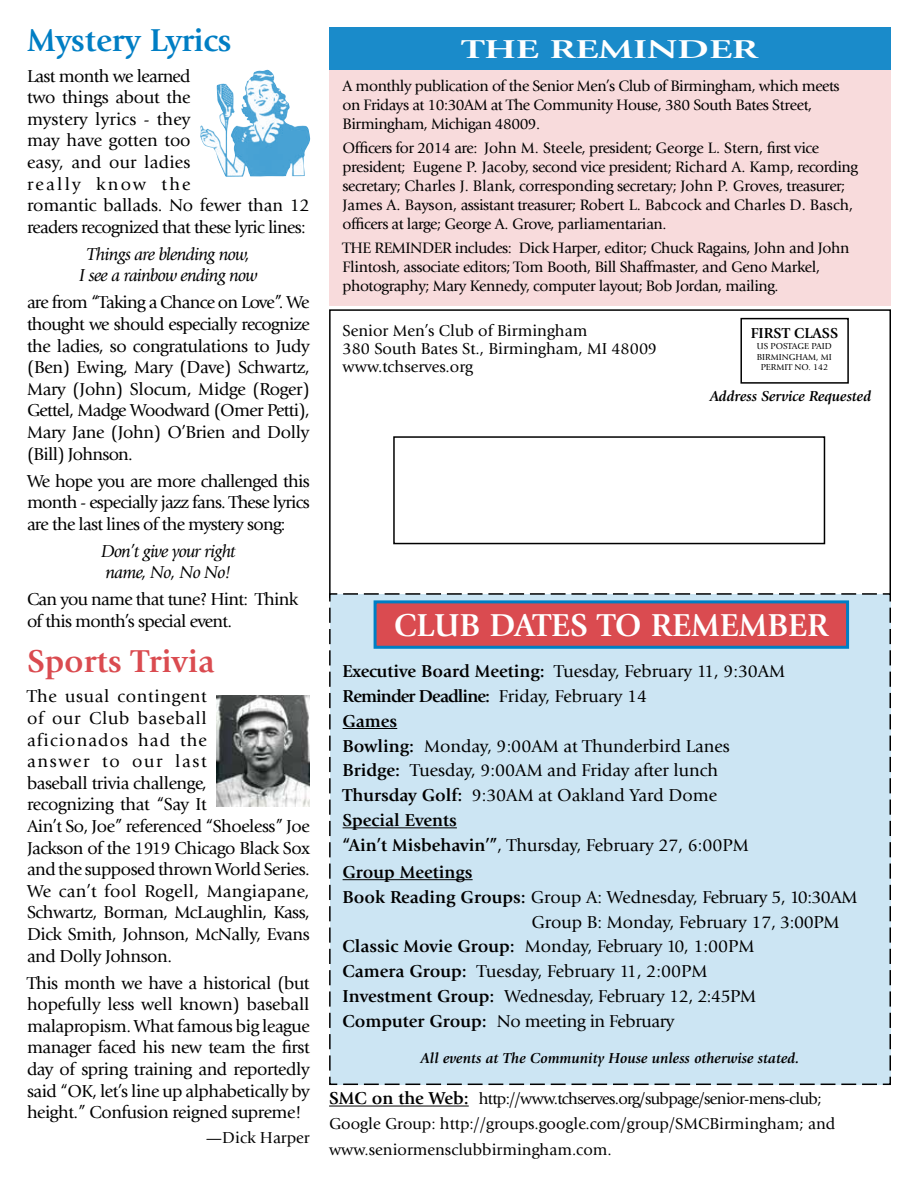
<style>
.page{position:relative;width:918px;height:1188px;background:#fff}
.page>*{position:absolute;margin:0;border:0;box-sizing:border-box;transform-origin:0 0}
.t1{font:700 33px "Giovanni";color:#fff}
.t2{font:700 33px "Giovanni";letter-spacing:-.02em;color:#007ec4}
.t3{font:700 33px "Giovanni";color:#da4b50}
.t4{font:700 27px "Giovanni";letter-spacing:-.01em;color:#fff;scale:1.5 1}
.t5{font:18px/21.6px "Giovanni";letter-spacing:-.02em;color:#000;text-align:justify}
.t6{font:18px/24.9px "Giovanni";color:#000}
.t7{font:italic 18px/21.6px "Giovanni";letter-spacing:-.04em;color:#000;text-align:center}
.t8{font:18px/21.6px "Giovanni";letter-spacing:-.04em;color:#000}
.t9{font:700 18px "Giovanni";color:#000}
.t10{font:16.5px/18px "Giovanni";color:#000}
.t11{font:15.75px/18.9px "Giovanni";letter-spacing:-.03em;color:#000}
.t12{font:italic 700 15px "Giovanni";color:#000}
.t13{font:700 15px "Giovanni";color:#000}
.t14{font:9px/10.8px "Giovanni";color:#000;text-align:center}
.s1{font-weight:700}
.s2{font-weight:700;font-size:18px}
</style>
<div class="page">
<div style="left:329px;top:309px;width:562px;height:289px;border:2px solid #000"></div>
<div style="left:740px;top:318px;width:109px;height:66px;border:2px solid #000"></div>
<div style="left:393px;top:436px;width:432px;height:108px;border:2px solid #000"></div>
<div style="left:329px;top:27px;width:562px;height:54px;background:#1a8bca"></div>
<div style="left:329px;top:70px;width:562px;height:236px;background:#f8dbdc"></div>
<div style="left:329px;top:592px;width:562px;height:494px;background:#cce5f3"></div>
<hr style="left:343px;top:728px;width:54px;height:1px;background:#000">
<hr style="left:343px;top:827px;width:114px;height:1px;background:#000">
<hr style="left:343px;top:879px;width:130px;height:1px;background:#000">
<div style="left:374px;top:600px;width:475px;height:49px;background:#da4b50;border:3px solid #007ec4"></div>
<hr style="left:329px;top:1106px;width:140px;height:1px;background:#000">
<img style="left:200px;top:71px;width:93px;height:106px">
<img style="left:217px;top:696px;width:93px;height:111px">
<h1 class="t2" style="left:27px;top:21px;width:206px">Mystery Lyrics</h1>
<p class="t5" style="left:27px;top:65px;width:284px;text-align:left">Last month we learned<br>two things about the<br>mystery lyrics - they<br>may have gotten too<br>easy, and our ladies<br>really know the<br>romantic ballads. No fewer than 12 readers recognized that these lyric lines:</p>
<p class="t7" style="left:79px;top:243px;width:180px">Things are blending now,<br>I see a rainbow ending now</p>
<p class="t5" style="left:27px;top:292px;width:284px">are from “Taking a Chance on Love”. We thought we should especially recognize the ladies, so congratulations to Judy (Ben) Ewing, Mary (Dave) Schwartz, Mary (John) Slocum, Midge (Roger)<br>Gettel, Madge Woodward (Omer Petti), Mary Jane (John) O’Brien and Dolly (Bill) Johnson.</p>
<p class="t5" style="left:27px;top:470px;width:284px">We hope you are more challenged this month - especially jazz fans. These lyrics are the last lines of the mystery song:</p>
<p class="t7" style="left:101px;top:540px;width:136px;text-align:left">Don’t give your right name, No, No No!</p>
<p class="t8" style="left:27px;top:589px;width:273px">Can you name that tune? Hint: Think of this month’s special event.</p>
<h1 class="t3" style="left:27px;top:642px;width:189px">Sports Trivia</h1>
<p class="t5" style="left:27px;top:686px;width:284px;text-align:left">The usual contingent<br>of our Club baseball aficionados had the<br>answer to our last<br>baseball trivia challenge,<br>recognizing that “Say It<br>Ain’t So, Joe” referenced “Shoeless” Joe<br>Jackson of the 1919 Chicago Black Sox and the supposed thrown World Series.<br>We can’t fool Rogell, Mangiapane,<br>Schwartz, Borman, McLaughlin, Kass,<br>Dick Smith, Johnson, McNally, Evans and Dolly Johnson.</p>
<p class="t5" style="left:27px;top:972px;width:284px">This month we have a historical (but hopefully less well known) baseball malapropism. What famous big league manager faced his new team the first day of spring training and reportedly said “OK, let’s line up alphabetically by height.” Confusion reigned supreme!</p>
<p class="t10" style="left:206px;top:1129px;width:105px">—Dick Harper</p>
<h2 class="t4" style="left:462px;top:33px;width:199px">THE REMINDER</h2>
<p class="t11" style="left:343px;top:77px;width:499px">A monthly publication of the Senior Men’s Club of Birmingham, which meets on Fridays at 10:30AM at The Community House, 380 South Bates Street,<br>Birmingham, Michigan 48009.</p>
<p class="t11" style="left:343px;top:139px;width:517px">Officers for 2014 are: John M. Steele, president; George L. Stern, first vice president; Eugene P. Jacoby, second vice president; Richard A. Kamp, recording secretary; Charles J. Blank, corresponding secretary; John P. Groves, treasurer; James A. Bayson, assistant treasurer; Robert L. Babcock and Charles D. Basch, officers at large; George A. Grove, parliamentarian.</p>
<p class="t11" style="left:343px;top:239px;width:509px">THE REMINDER includes: Dick Harper, editor; Chuck Ragains, John and John<br>Flintosh, associate editors; Tom Booth, Bill Shaffmaster, and Geno Markel, photography; Mary Kennedy, computer layout; Bob Jordan, mailing.</p>
<p class="t10" style="left:343px;top:322px;width:316px">Senior Men’s Club of Birmingham<br>380 South Bates St., Birmingham, MI 48009 www.tchserves.org</p>
<p class="t13" style="left:751px;top:324px;width:89px">FIRST CLASS</p>
<p class="t14" style="left:757px;top:341px;width:77px">US POSTAGE PAID<br>BIRMINGHAM, MI<br>PERMIT NO. 142</p>
<p class="t12" style="left:710px;top:388px;width:163px">Address Service Requested</p>
<h1 class="t1" style="left:394px;top:606px;width:436px">CLUB DATES TO REMEMBER</h1>
<p class="t6" style="left:343px;top:659px;width:444px"><span class="s1">Executive Board Meeting:</span> Tuesday, February 11, 9:30AM <span class="s1">Reminder Deadline:</span> Friday, February 14<br><span class="s1">Games<br>Bowling:</span> Monday, 9:00AM at Thunderbird Lanes <span class="s1">Bridge:</span> Tuesday, 9:00AM and Friday after lunch <span class="s1">Thursday Golf:</span> 9:30AM at Oakland Yard Dome<br><span class="s1">Special Events<br>“Ain’t Misbehavin’”</span>, Thursday, February 27, 6:00PM</p>
<p class="t9" style="left:343px;top:862px;width:132px">Group Meetings</p>
<p class="t5" style="left:343px;top:886px;width:517px"><span class="s1">Book Reading Groups:</span> Group A: Wednesday, February 5, 10:30AM</p>
<p class="t6" style="left:532px;top:909px;width:309px">Group B: Monday, February 17, 3:00PM</p>
<p class="t5" style="left:343px;top:936px;width:413px"><span class="s1">Classic Movie Group:</span> Monday, February 10, 1:00PM</p>
<p class="t6" style="left:343px;top:959px;width:366px"><span class="s1">Camera Group:</span> Tuesday, February 11, 2:00PM</p>
<p class="t5" style="left:343px;top:986px;width:415px"><span class="s1">Investment Group:</span> Wednesday, February 12, 2:45PM</p>
<p class="t5" style="left:343px;top:1010px;width:333px"><span class="s1">Computer Group:</span> No meeting in February</p>
<p class="t12" style="left:420px;top:1050px;width:381px">All events at The Community House unless otherwise stated.</p>
<p class="t10" style="left:329px;top:1086px;width:508px;line-height:25.2px"><span class="s2">SMC on the Web:</span> http://www.tchserves.org/subpage/senior-mens-club;<br>Google Group: http://groups.google.com/group/SMCBirmingham; and www.seniormensclubbirmingham.com.</p>
</div>
